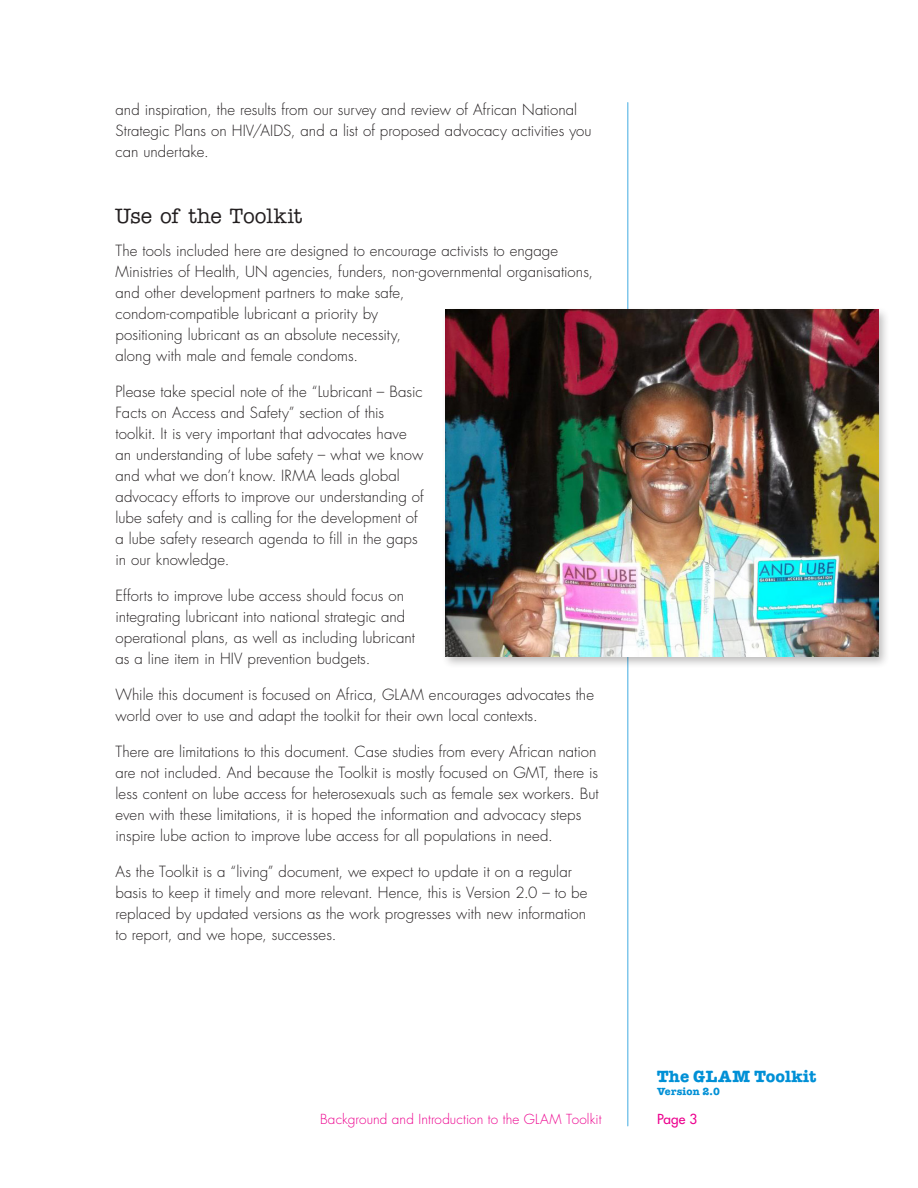
<style>
.page{position:relative;width:918px;height:1188px;background:#fff}
.page>*{position:absolute;margin:0;border:0;box-sizing:border-box;transform-origin:0 0}
.B_Head{font:500 21px "American Typewriter Std";letter-spacing:-.01em;color:#231f20}
.t1{font:700 16.5px "American Typewriter Std";letter-spacing:.025em;color:#0090d6}
.Body_text{font:300 15px/21px "Futura Std";letter-spacing:.005em;color:#231f20}
.t2{font:300 13.5px "Futura Std";letter-spacing:.01em;color:#ed008e}
.t3{font:500 13.5px "Futura Std";color:#ed008e}
.t4{font:700 10.5px "American Typewriter Std";letter-spacing:.015em;color:#0090d6}
</style>
<div class="page">
<hr style="left:627px;top:103px;width:1px;height:1023px;background:#80c7eb">
<div style="left:442px;top:306px;width:448px;height:363px;background:#231f20;opacity:.3"></div>
<img style="left:446px;top:309px;width:432px;height:348px">
<p class="Body_text" style="left:116px;top:99px;width:478px">and inspiration, the results from our survey and review of African National<br>Strategic Plans on HIV/AIDS, and a list of proposed advocacy activities you can undertake.</p>
<p class="B_Head" style="left:116px;top:204px;width:188px">Use of the Toolkit</p>
<p class="Body_text" style="left:116px;top:241px;width:479px">The tools included here are designed to encourage activists to engage Ministries of Health, UN agencies, funders, non-governmental organisations, and other development partners to make safe,<br>condom-compatible lubricant a priority by<br>positioning lubricant as an absolute necessity,<br>along with male and female condoms.</p>
<p class="Body_text" style="left:116px;top:382px;width:310px">Please take special note of the “Lubricant – Basic Facts on Access and Safety” section of this toolkit. It is very important that advocates have an understanding of lube safety – what we know and what we don’t know. IRMA leads global advocacy efforts to improve our understanding of lube safety and is calling for the development of a lube safety research agenda to fill in the gaps in our knowledge.</p>
<p class="Body_text" style="left:116px;top:586px;width:301px">Efforts to improve lube access should focus on integrating lubricant into national strategic and operational plans, as well as including lubricant as a line item in HIV prevention budgets.</p>
<p class="Body_text" style="left:116px;top:685px;width:480px">While this document is focused on Africa, GLAM encourages advocates the world over to use and adapt the toolkit for their own local contexts.</p>
<p class="Body_text" style="left:116px;top:742px;width:485px">There are limitations to this document. Case studies from every African nation are not included. And because the Toolkit is mostly focused on GMT, there is less content on lube access for heterosexuals such as female sex workers. But even with these limitations, it is hoped the information and advocacy steps inspire lube action to improve lube access for all populations in need.</p>
<p class="Body_text" style="left:116px;top:862px;width:474px">As the Toolkit is a “living” document, we expect to update it on a regular basis to keep it timely and more relevant. Hence, this is Version 2.0 – to be replaced by updated versions as the work progresses with new information to report, and we hope, successes.</p>
<p class="t2" style="left:320px;top:1111px;width:283px">Background and Introduction to the GLAM Toolkit</p>
<p class="t1" style="left:657px;top:1067px;width:161px">The GLAM Toolkit</p>
<p class="t4" style="left:657px;top:1085px;width:64px">Version 2.0</p>
<p class="t3" style="left:657px;top:1111px;width:42px">Page 3</p>
</div>
